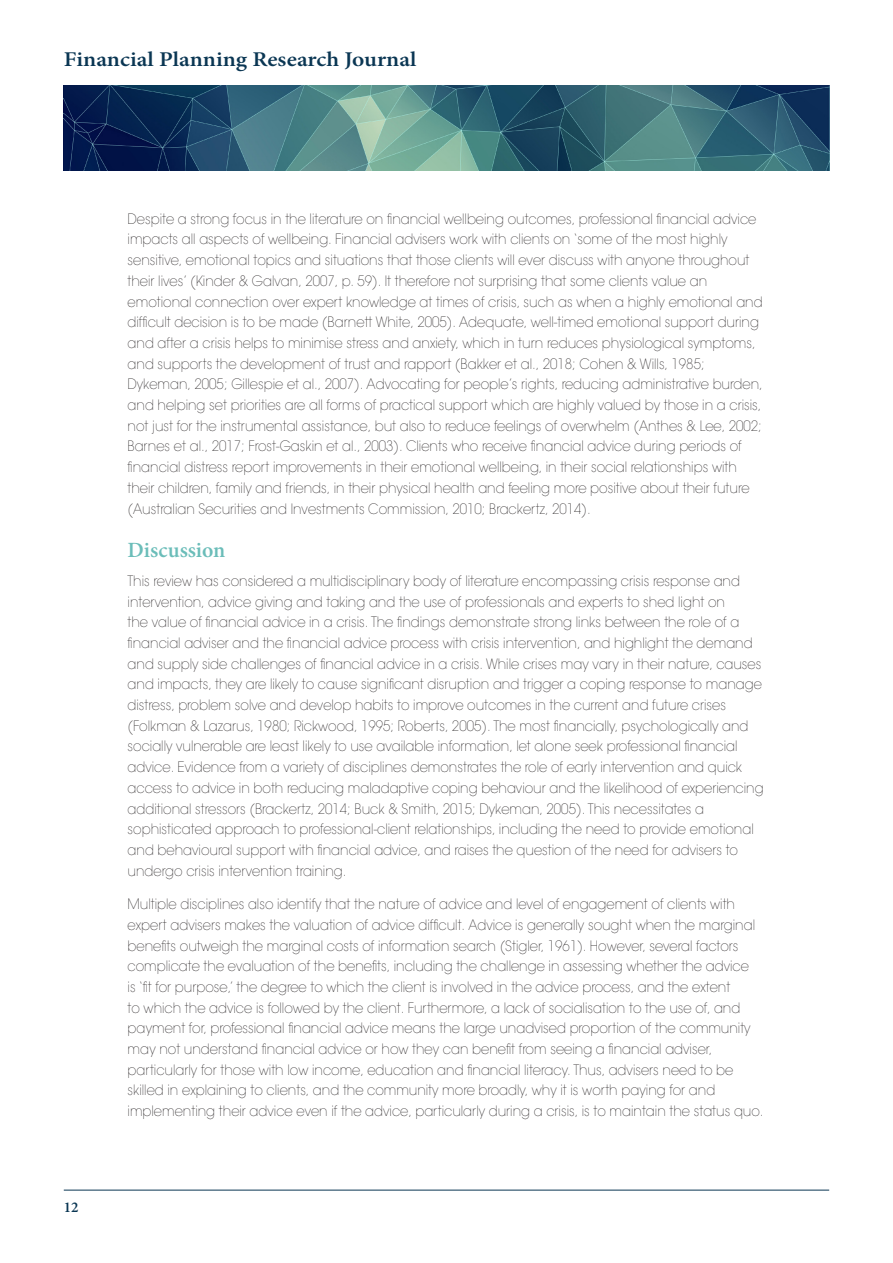
<style>
.page{position:relative;width:893px;height:1263px;background:#fff}
.page>*{position:absolute;margin:0;border:0;box-sizing:border-box;transform-origin:0 0}
.Subheading{font:600 21.75px "Minion Pro";color:#6bbdb9}
.t1{font:600 21px "Minion Pro";color:#0a3653;scale:1.12 1}
.t2{font:600 15px "Minion Pro";color:#0a3653}
.Body_copy{font:200 14.25px/20.7px "Avant Garde";color:#231f20;scale:.93 1}
</style>
<div class="page">
<hr style="left:64px;top:1190px;width:765px;height:1px;background:#0a3653">
<img style="left:64px;top:85px;width:765px;height:85px">
<h2 class="t1" style="left:64px;top:45px;width:316px">Financial Planning Research Journal</h2>
<p class="t2" style="left:64px;top:1197px;width:16px">12</p>
<p class="Body_copy" style="left:128px;top:208px;width:685px">Despite a strong focus in the literature on financial wellbeing outcomes, professional financial advice impacts all aspects of wellbeing. Financial advisers work with clients on ‘some of the most highly sensitive, emotional topics and situations that those clients will ever discuss with anyone throughout their lives’ (Kinder &amp; Galvan, 2007, p. 59). It therefore not surprising that some clients value an emotional connection over expert knowledge at times of crisis, such as when a highly emotional and difficult decision is to be made (Barnett White, 2005). Adequate, well-timed emotional support during and after a crisis helps to minimise stress and anxiety, which in turn reduces physiological symptoms, and supports the development of trust and rapport (Bakker et al., 2018; Cohen &amp; Wills, 1985; Dykeman, 2005; Gillespie et al., 2007). Advocating for people’s rights, reducing administrative burden, and helping set priorities are all forms of practical support which are highly valued by those in a crisis, not just for the instrumental assistance, but also to reduce feelings of overwhelm (Anthes &amp; Lee, 2002; Barnes et al., 2017; Frost-Gaskin et al., 2003). Clients who receive financial advice during periods of financial distress report improvements in their emotional wellbeing, in their social relationships with their children, family and friends, in their physical health and feeling more positive about their future (Australian Securities and Investments Commission, 2010; Brackertz, 2014).</p>
<p class="Subheading" style="left:128px;top:535px;width:99px">Discussion</p>
<p class="Body_copy" style="left:128px;top:571px;width:685px">This review has considered a multidisciplinary body of literature encompassing crisis response and intervention, advice giving and taking and the use of professionals and experts to shed light on<br>the value of financial advice in a crisis. The findings demonstrate strong links between the role of a financial adviser and the financial advice process with crisis intervention, and highlight the demand and supply side challenges of financial advice in a crisis. While crises may vary in their nature, causes and impacts, they are likely to cause significant disruption and trigger a coping response to manage distress, problem solve and develop habits to improve outcomes in the current and future crises (Folkman &amp; Lazarus, 1980; Rickwood, 1995; Roberts, 2005). The most financially, psychologically and socially vulnerable are least likely to use available information, let alone seek professional financial advice. Evidence from a variety of disciplines demonstrates the role of early intervention and quick access to advice in both reducing maladaptive coping behaviour and the likelihood of experiencing additional stressors (Brackertz, 2014; Buck &amp; Smith, 2015; Dykeman, 2005). This necessitates a sophisticated approach to professional-client relationships, including the need to provide emotional and behavioural support with financial advice, and raises the question of the need for advisers to undergo crisis intervention training.</p>
<p class="Body_copy" style="left:128px;top:894px;width:685px">Multiple disciplines also identify that the nature of advice and level of engagement of clients with expert advisers makes the valuation of advice difficult. Advice is generally sought when the marginal benefits outweigh the marginal costs of information search (Stigler, 1961). However, several factors complicate the evaluation of the benefits, including the challenge in assessing whether the advice<br>is ‘fit for purpose,’ the degree to which the client is involved in the advice process, and the extent<br>to which the advice is followed by the client. Furthermore, a lack of socialisation to the use of, and payment for, professional financial advice means the large unadvised proportion of the community may not understand financial advice or how they can benefit from seeing a financial adviser, particularly for those with low income, education and financial literacy. Thus, advisers need to be skilled in explaining to clients, and the community more broadly, why it is worth paying for and implementing their advice even if the advice, particularly during a crisis, is to maintain the status quo.</p>
</div>
